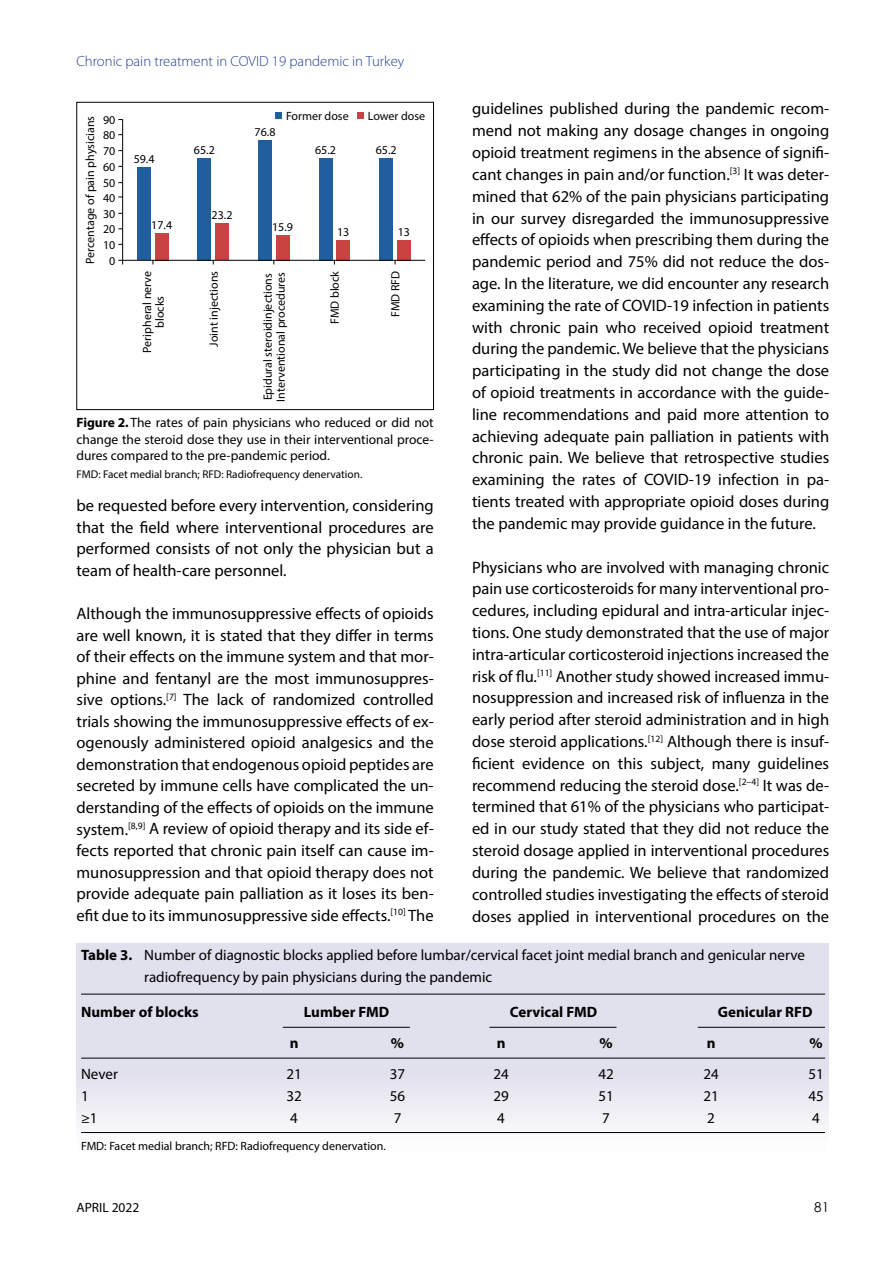
<style>
.page{position:relative;width:893px;height:1263px;background:#fff}
.page>*{position:absolute;margin:0;border:0;box-sizing:border-box;transform-origin:0 0}
.t1{font:16.5px/21.8px "Myriad Pro";color:#000;text-align:justify}
.t2{font:15px/21.6px "Myriad Pro";color:#000}
.t3{font:700 15px "Myriad Pro";color:#000}
.t4{font:300 14.7px "Myriad Pro";color:#25408f}
.t5{font:13.5px/16.2px "Myriad Pro";color:#000;text-align:justify}
.t6{font:13.5px "Century Gothic";color:#000}
.t7{font:12px/15.6px "Myriad Pro";color:#000}
.t8{font:11.25px "Myriad Pro";color:#000}
.s1{font-weight:700}
</style>
<div class="page">
<div style="left:77px;top:943px;width:752px;height:214px;background:linear-gradient(to bottom,#d6d5e6,#f5f4f8)"></div>
<hr style="left:81px;top:1132px;width:744px;height:1px;background:#000">
<hr style="left:81px;top:994px;width:744px;height:1px;background:#000">
<hr style="left:81px;top:1058px;width:744px;height:1px;background:#000">
<hr style="left:283px;top:1027px;width:127px;height:1px;background:#000">
<hr style="left:489px;top:1027px;width:128px;height:1px;background:#000">
<hr style="left:698px;top:1027px;width:127px;height:1px;background:#000">
<div style="left:77px;top:102px;width:357px;height:308px;border:1px solid #000"></div>
<hr style="left:122px;top:119px;width:1px;height:141px;background:#000">
<div style="left:137px;top:167px;width:14px;height:93px;background:#215e9e"></div>
<div style="left:275px;top:112px;width:7px;height:6px;background:#215e9e"></div>
<div style="left:198px;top:158px;width:13px;height:102px;background:#215e9e"></div>
<div style="left:258px;top:140px;width:14px;height:120px;background:#215e9e"></div>
<div style="left:319px;top:158px;width:13px;height:102px;background:#215e9e"></div>
<div style="left:379px;top:158px;width:14px;height:102px;background:#215e9e"></div>
<div style="left:155px;top:233px;width:14px;height:27px;background:#ca4242"></div>
<div style="left:357px;top:112px;width:7px;height:6px;background:#ca4242"></div>
<div style="left:215px;top:224px;width:14px;height:36px;background:#ca4242"></div>
<div style="left:276px;top:235px;width:13px;height:25px;background:#ca4242"></div>
<div style="left:336px;top:240px;width:14px;height:20px;background:#ca4242"></div>
<div style="left:397px;top:240px;width:14px;height:20px;background:#ca4242"></div>
<hr style="left:123px;top:260px;width:302px;height:1px;background:#000">
<p class="t4" style="left:77px;top:53px;width:329px">Chronic pain treatment in COVID 19 pandemic in Turkey</p>
<p class="t1" style="left:472px;top:98px;width:359px">guidelines published during the pandemic recom&shy;mend not making any dosage changes in ongoing opioid treatment regimens in the absence of signifi&shy;cant changes in pain and/or function.<sup>[3]</sup> It was deter&shy;mined that 62% of the pain physicians participating in our survey disregarded the immunosuppressive effects of opioids when prescribing them during the pandemic period and 75% did not reduce the dos&shy;age. In the literature, we did encounter any research examining the rate of COVID-19 infection in patients with chronic pain who received opioid treatment during the pandemic. We believe that the physicians participating in the study did not change the dose of opioid treatments in accordance with the guide&shy;line recommendations and paid more attention to achieving adequate pain palliation in patients with chronic pain. We believe that retrospective studies examining the rates of COVID-19 infection in pa&shy;tients treated with appropriate opioid doses during the pandemic may provide guidance in the future.</p>
<p class="t1" style="left:472px;top:556px;width:359px">Physicians who are involved with managing chronic pain use corticosteroids for many interventional pro&shy;cedures, including epidural and intra-articular injec&shy;tions. One study demonstrated that the use of major intra-articular corticosteroid injections increased the risk of flu.<sup>[11]</sup> Another study showed increased immu&shy;nosuppression and increased risk of influenza in the early period after steroid administration and in high dose steroid applications.<sup>[12]</sup> Although there is insuf&shy;ficient evidence on this subject, many guidelines recommend reducing the steroid dose.<sup>[2–4]</sup> It was de&shy;termined that 61% of the physicians who participat&shy;ed in our study stated that they did not reduce the steroid dosage applied in interventional procedures during the pandemic. We believe that randomized controlled studies investigating the effects of steroid doses applied in interventional procedures on the</p>
<p class="t2" style="left:144px;top:944px;width:662px;text-indent:-63px"><span class="s1">Table 3.</span> Number of diagnostic blocks applied before lumbar/cervical facet joint medial branch and genicular nerve radiofrequency by pain physicians during the pandemic</p>
<p class="t3" style="left:81px;top:1002px;width:119px">Number of blocks</p>
<p class="t3" style="left:304px;top:1002px;width:87px">Lumber FMD</p>
<p class="t3" style="left:510px;top:1002px;width:89px">Cervical FMD</p>
<p class="t3" style="left:718px;top:1002px;width:96px">Genicular RFD</p>
<p class="t3" style="left:290px;top:1033px;width:10px">n</p>
<p class="t3" style="left:391px;top:1033px;width:15px">%</p>
<p class="t3" style="left:497px;top:1033px;width:10px">n</p>
<p class="t3" style="left:599px;top:1033px;width:15px">%</p>
<p class="t3" style="left:707px;top:1033px;width:10px">n</p>
<p class="t3" style="left:809px;top:1033px;width:15px">%</p>
<p class="t2" style="left:81px;top:1062px;width:38px">Never</p>
<p class="t2" style="left:286px;top:1062px;width:17px">21</p>
<p class="t2" style="left:390px;top:1062px;width:17px">37</p>
<p class="t2" style="left:493px;top:1062px;width:17px">24</p>
<p class="t2" style="left:598px;top:1062px;width:17px">42</p>
<p class="t2" style="left:703px;top:1062px;width:17px">24</p>
<p class="t2" style="left:808px;top:1062px;width:17px">51</p>
<p class="t2" style="left:81px;top:1085px;width:9px">1</p>
<p class="t2" style="left:286px;top:1085px;width:17px">32</p>
<p class="t2" style="left:390px;top:1085px;width:17px">56</p>
<p class="t2" style="left:493px;top:1085px;width:17px">29</p>
<p class="t2" style="left:598px;top:1085px;width:17px">51</p>
<p class="t2" style="left:703px;top:1085px;width:17px">21</p>
<p class="t2" style="left:808px;top:1085px;width:17px">45</p>
<p class="t2" style="left:81px;top:1107px;width:18px">≥1</p>
<p class="t2" style="left:290px;top:1107px;width:9px">4</p>
<p class="t2" style="left:394px;top:1107px;width:9px">7</p>
<p class="t2" style="left:497px;top:1107px;width:9px">4</p>
<p class="t2" style="left:602px;top:1107px;width:9px">7</p>
<p class="t2" style="left:707px;top:1107px;width:9px">2</p>
<p class="t2" style="left:812px;top:1107px;width:9px">4</p>
<p class="t7" style="left:81px;top:1138px;width:306px">FMD: Facet medial branch; RFD: Radiofrequency denervation.</p>
<p class="t7" style="left:286px;top:108px;width:64px">Former dose</p>
<p class="t7" style="left:368px;top:108px;width:59px">Lower dose</p>
<p class="t7" style="left:82px;top:264px;width:149px;rotate:-90deg">Percentage of pain physicians</p>
<p class="t7" style="left:103px;top:112px;width:14px;text-align:justify">90<br>80<br>70<br>60</p>
<p class="t7" style="left:255px;top:124px;width:22px">76.8</p>
<p class="t7" style="left:315px;top:142px;width:22px">65.2</p>
<p class="t7" style="left:376px;top:142px;width:22px">65.2</p>
<p class="t7" style="left:194px;top:142px;width:22px">65.2</p>
<p class="t7" style="left:134px;top:151px;width:22px">59.4</p>
<p class="t7" style="left:103px;top:176px;width:14px;line-height:14.2px">50<br>40</p>
<p class="t7" style="left:103px;top:206px;width:14px;text-align:center">30<br>20<br>10<br>0</p>
<p class="t7" style="left:212px;top:207px;width:22px">23.2</p>
<p class="t7" style="left:151px;top:217px;width:22px">17.4</p>
<p class="t7" style="left:272px;top:219px;width:22px">15.9</p>
<p class="t7" style="left:337px;top:224px;width:14px">13</p>
<p class="t7" style="left:398px;top:224px;width:14px">13</p>
<p class="t7" style="left:140px;top:353px;width:83px;line-height:12.8px;text-align:center;rotate:-90deg">Peripheral nerve blocks</p>
<p class="t7" style="left:206px;top:347px;width:77px;rotate:-90deg">Joint injections</p>
<p class="t7" style="left:261px;top:402px;width:131px;line-height:12.8px;rotate:-90deg">Epidural steroidinjections<br>Interventional procedures</p>
<p class="t7" style="left:327px;top:324px;width:55px;rotate:-90deg">FMD block</p>
<p class="t7" style="left:388px;top:317px;width:48px;rotate:-90deg">FMD RFD</p>
<p class="t5" style="left:77px;top:415px;width:359px"><span class="s1">Figure 2.</span> The rates of pain physicians who reduced or did not change the steroid dose they use in their interventional proce&shy;dures compared to the pre-pandemic period.</p>
<p class="t8" style="left:77px;top:467px;width:287px">FMD: Facet medial branch; RFD: Radiofrequency denervation.</p>
<p class="t1" style="left:77px;top:495px;width:359px">be requested before every intervention, considering that the field where interventional procedures are performed consists of not only the physician but a team of health-care personnel.</p>
<p class="t1" style="left:77px;top:602px;width:359px">Although the immunosuppressive effects of opioids are well known, it is stated that they differ in terms of their effects on the immune system and that mor&shy;phine and fentanyl are the most immunosuppres&shy;sive options.<sup>[7]</sup> The lack of randomized controlled trials showing the immunosuppressive effects of ex&shy;ogenously administered opioid analgesics and the demonstration that endogenous opioid peptides are secreted by immune cells have complicated the un&shy;derstanding of the effects of opioids on the immune system.<sup>[8,9]</sup> A review of opioid therapy and its side ef&shy;fects reported that chronic pain itself can cause im&shy;munosuppression and that opioid therapy does not provide adequate pain palliation as it loses its ben&shy;efit due to its immunosuppressive side effects.<sup>[10]</sup> The</p>
<p class="t5" style="left:77px;top:1199px;width:64px">APRIL 2022</p>
<p class="t6" style="left:814px;top:1199px;width:16px">81</p>
</div>
